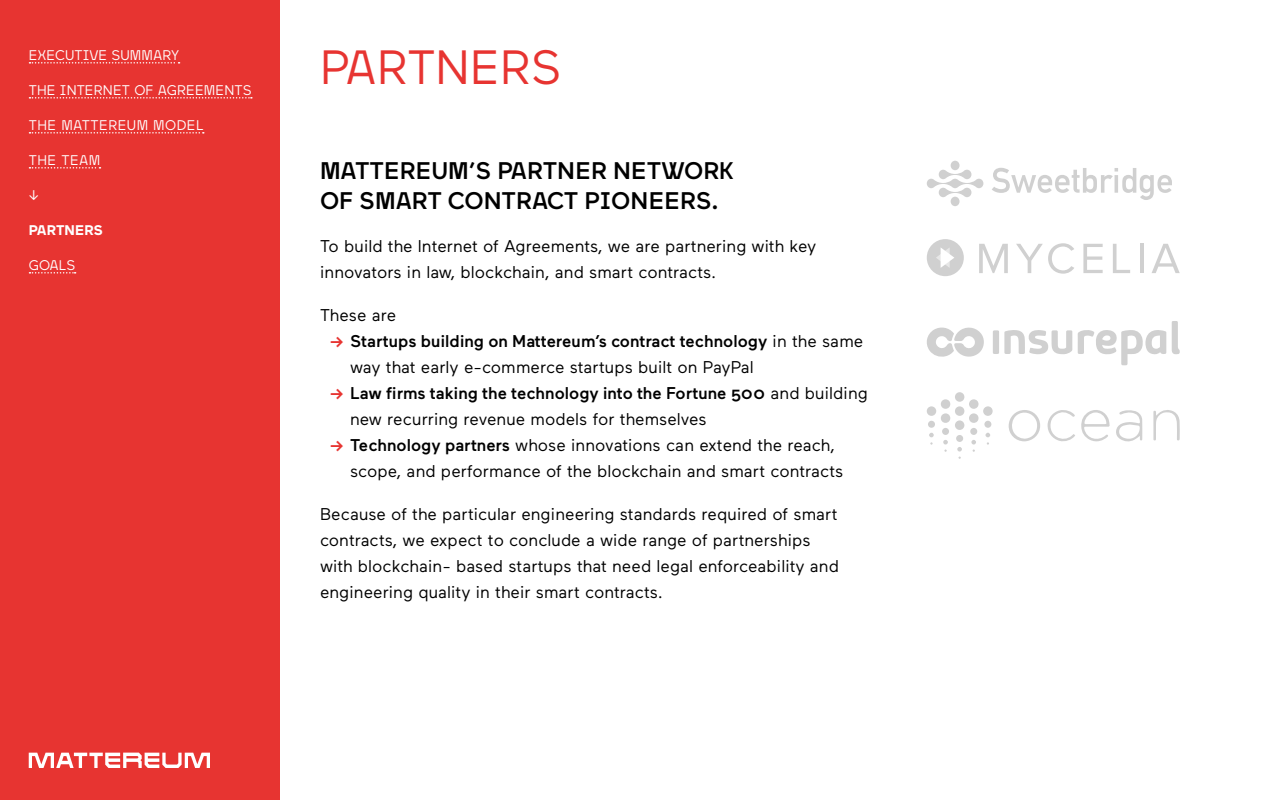
<style>
.page{position:relative;width:1280px;height:800px;background:#fff}
.page>*{position:absolute;margin:0;border:0;box-sizing:border-box;transform-origin:0 0}
.t1{font:48px "Maax";color:#e73431}
.t2{font:500 24px/30px "Maax";color:#000}
.t3{font:17px/26px "Maax";color:#000}
.t4{font:14px "Maax";letter-spacing:.005em;color:#fff}
.t5{font:14px "Maax";letter-spacing:.03em;color:#fff}
.t6{font:700 14px "Maax";letter-spacing:.005em;color:#fff}
.s1{font-weight:500;color:#e73431}
.s2{font-weight:500}
</style>
<div class="page">
<div style="left:0;top:0;width:280px;height:800px;background:#e73431"></div>
<svg style="left:29px;top:753px;width:181px;height:15px"></svg>
<svg style="left:29px;top:62px;width:151px;height:2px"></svg>
<svg style="left:29px;top:97px;width:223px;height:2px"></svg>
<svg style="left:29px;top:132px;width:175px;height:2px"></svg>
<svg style="left:29px;top:167px;width:71px;height:2px"></svg>
<svg style="left:29px;top:272px;width:47px;height:2px"></svg>
<svg style="left:992px;top:168px;width:180px;height:32px"></svg>
<svg style="left:927px;top:161px;width:56px;height:45px"></svg>
<svg style="left:1081px;top:410px;width:29px;height:32px"></svg>
<svg style="left:1008px;top:410px;width:32px;height:31px"></svg>
<svg style="left:1116px;top:410px;width:26px;height:32px"></svg>
<svg style="left:1153px;top:410px;width:27px;height:30px"></svg>
<svg style="left:1047px;top:410px;width:28px;height:32px"></svg>
<div style="left:969px;top:399px;width:10px;height:10px;background:#d0d0d0;border-radius:50%"></div>
<div style="left:955px;top:392px;width:9px;height:10px;background:#d0d0d0;border-radius:50%"></div>
<div style="left:969px;top:413px;width:10px;height:10px;background:#d0d0d0;border-radius:50%"></div>
<div style="left:955px;top:406px;width:9px;height:10px;background:#d0d0d0;border-radius:50%"></div>
<div style="left:983px;top:406px;width:10px;height:10px;background:#d0d0d0;border-radius:50%"></div>
<div style="left:941px;top:399px;width:9px;height:10px;background:#d0d0d0;border-radius:50%"></div>
<div style="left:941px;top:413px;width:9px;height:10px;background:#d0d0d0;border-radius:50%"></div>
<div style="left:955px;top:420px;width:9px;height:10px;background:#d0d0d0;border-radius:50%"></div>
<div style="left:927px;top:406px;width:9px;height:10px;background:#d0d0d0;border-radius:50%"></div>
<div style="left:928px;top:421px;width:7px;height:7px;background:#d0d0d0;border-radius:50%"></div>
<div style="left:942px;top:428px;width:7px;height:7px;background:#d0d0d0;border-radius:50%"></div>
<div style="left:956px;top:435px;width:7px;height:7px;background:#d0d0d0;border-radius:50%"></div>
<div style="left:984px;top:421px;width:7px;height:7px;background:#d0d0d0;border-radius:50%"></div>
<div style="left:970px;top:428px;width:7px;height:7px;background:#d0d0d0;border-radius:50%"></div>
<svg style="left:943px;top:440px;width:5px;height:12px"></svg>
<svg style="left:971px;top:440px;width:5px;height:12px"></svg>
<svg style="left:929px;top:433px;width:5px;height:12px"></svg>
<svg style="left:957px;top:447px;width:5px;height:12px"></svg>
<svg style="left:986px;top:433px;width:4px;height:12px"></svg>
<svg style="left:927px;top:327px;width:57px;height:30px"></svg>
<svg style="left:1172px;top:321px;width:8px;height:33px"></svg>
<svg style="left:1078px;top:330px;width:88px;height:35px"></svg>
<svg style="left:993px;top:330px;width:79px;height:24px"></svg>
<svg style="left:979px;top:244px;width:29px;height:29px"></svg>
<svg style="left:1016px;top:243px;width:58px;height:31px"></svg>
<svg style="left:1083px;top:244px;width:20px;height:29px"></svg>
<svg style="left:1113px;top:244px;width:17px;height:29px"></svg>
<hr style="left:1140px;top:244px;width:3px;height:29px;background:#d0d0d0">
<svg style="left:1152px;top:244px;width:28px;height:29px"></svg>
<svg style="left:927px;top:239px;width:37px;height:37px"></svg>
<p class="t4" style="left:29px;top:47px;width:152px">EXECUTIVE SUMMARY</p>
<p class="t4" style="left:29px;top:82px;width:224px">THE INTERNET OF AGREEMENTS</p>
<p class="t5" style="left:29px;top:117px;width:176px">THE MATTEREUM MODEL</p>
<p class="t4" style="left:29px;top:152px;width:73px">THE TEAM</p>
<p class="t6" style="left:29px;top:222px;width:76px">PARTNERS</p>
<p class="t4" style="left:29px;top:257px;width:48px">GOALS</p>
<p class="t1" style="left:320px;top:41px;width:243px">PARTNERS</p>
<p class="t2" style="left:320px;top:155px;width:416px">MATTEREUM’S PARTNER NETWORK<br>OF SMART CONTRACT PIONEERS.</p>
<p class="t3" style="left:320px;top:233px;width:498px">To build the Internet of Agreements, we are partnering with key innovators in law, blockchain, and smart contracts.</p>
<p class="t3" style="left:320px;top:302px;width:78px">These are</p>
<p class="t3" style="left:350px;top:328px;width:515px;text-indent:-20px"><span class="s1">Ǔ</span> <span class="s2">Startups building on Mattereum’s contract technology</span> in the same way that early e-commerce startups built on PayPal</p>
<p class="t3" style="left:350px;top:380px;width:519px;text-indent:-20px"><span class="s1">Ǔ</span> <span class="s2">Law firms taking the technology into the Fortune 500</span> and building new recurring revenue models for themselves</p>
<p class="t3" style="left:350px;top:432px;width:495px;text-indent:-20px"><span class="s1">Ǔ</span> <span class="s2">Technology partners</span> whose innovations can extend the reach, scope, and performance of the blockchain and smart contracts</p>
<p class="t3" style="left:320px;top:501px;width:521px">Because of the particular engineering standards required of smart contracts, we expect to conclude a wide range of partnerships with blockchain- based startups that need legal enforceability and engineering quality in their smart contracts.</p>
</div>
